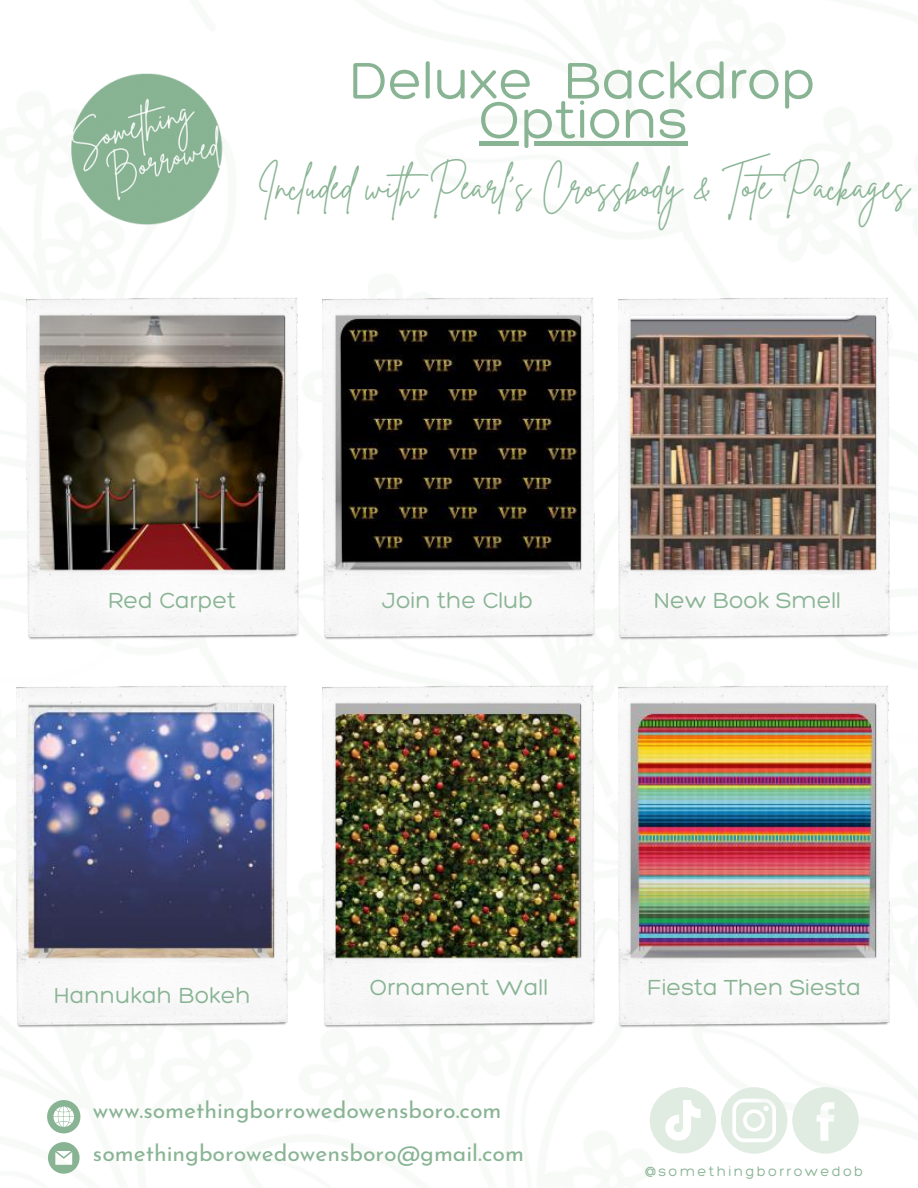
<style>
.page{position:relative;width:918px;height:1188px;background:#fff}
.page>*{position:absolute;margin:0;border:0;box-sizing:border-box;transform-origin:0 0}
.t1{font:300 55.8px/39.3px "Hero";color:#89b494;text-align:center}
.t2{font:37.35px "Brittany Signature";color:#89b494}
.t3{font:300 23.7px "Hero";color:#89b494}
.t4{font:22.95px "Josefin Sans";color:#89b494}
.t5{font:300 14.55px "Hero";letter-spacing:.16em;color:#89b494}
</style>
<div class="page">
<svg style="left:47px;top:1100px;width:33px;height:33px"></svg>
<svg style="left:48px;top:1142px;width:31px;height:32px"></svg>
<svg style="left:650px;top:1087px;width:209px;height:67px"></svg>
<img style="left:71px;top:73px;width:152px;height:152px">
<div style="left:479px;top:141px;width:209px;height:5px;background:#89b494"></div>
<img style="left:323px;top:298px;width:272px;height:342px">
<img style="left:27px;top:298px;width:271px;height:342px">
<img style="left:618px;top:298px;width:272px;height:342px">
<img style="left:16px;top:685px;width:272px;height:343px">
<img style="left:323px;top:685px;width:272px;height:343px">
<img style="left:618px;top:686px;width:272px;height:342px">
<p class="t1" style="left:351px;top:59px;width:466px">Deluxe Backdrop<br>Options</p>
<p class="t2" style="left:257px;top:161px;width:654px">Included with Pearl's Crossbody &amp; Tote Packages</p>
<p class="t3" style="left:108px;top:585px;width:130px">Red Carpet</p>
<p class="t3" style="left:382px;top:585px;width:152px">Join the Club</p>
<p class="t3" style="left:654px;top:585px;width:189px">New Book Smell</p>
<p class="t3" style="left:54px;top:981px;width:199px">Hannukah Bokeh</p>
<p class="t3" style="left:370px;top:973px;width:180px">Ornament Wall</p>
<p class="t3" style="left:647px;top:973px;width:215px">Fiesta Then Siesta</p>
<p class="t4" style="left:93px;top:1101px;width:410px">www.somethingborrowedowensboro.com</p>
<p class="t4" style="left:93px;top:1144px;width:432px">somethingborowedowensboro@gmail.com</p>
<p class="t5" style="left:645px;top:1162px;width:220px">@somethingborrowedob</p>
</div>
